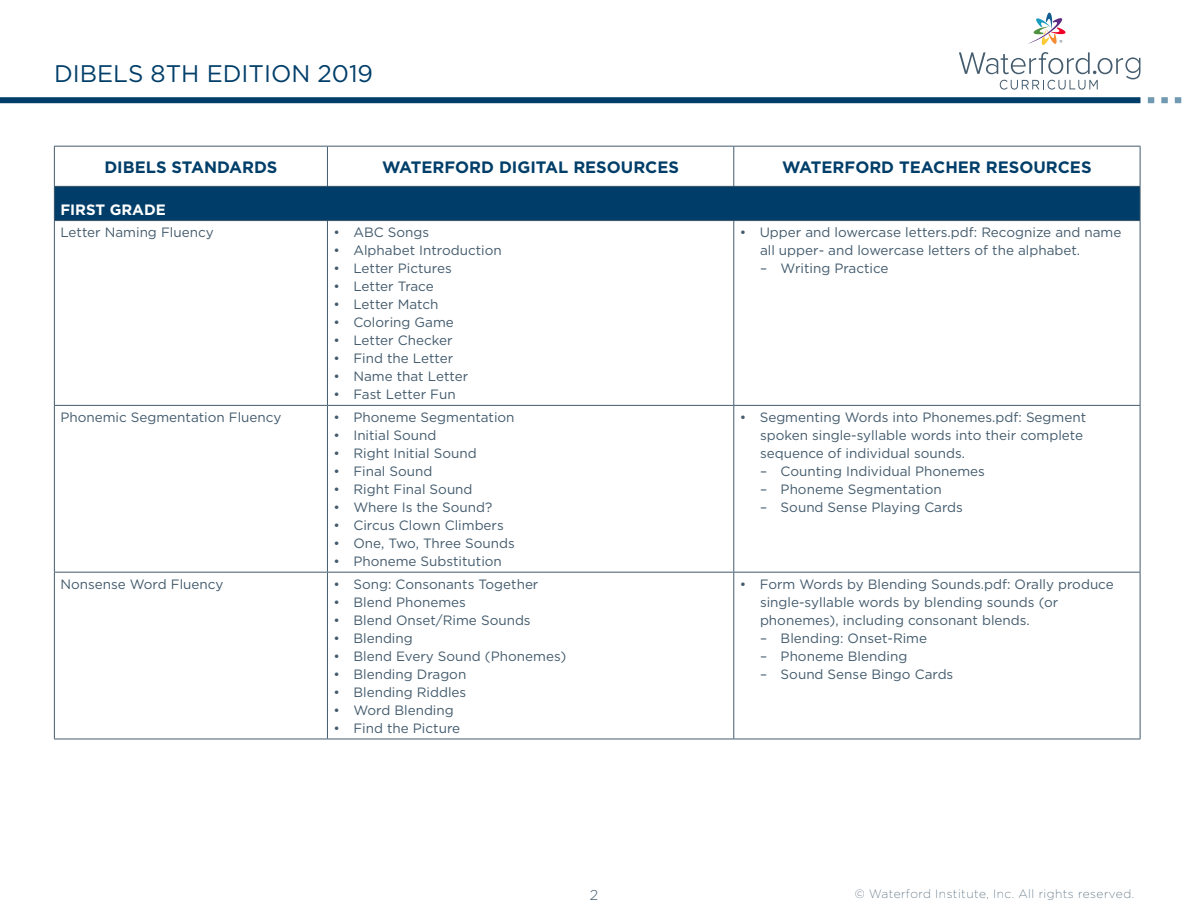
<style>
.page{position:relative;width:1188px;height:918px;background:#fff}
.page>*{position:absolute;margin:0;border:0;box-sizing:border-box;transform-origin:0 0}
.t1{font:24px "Gotham";color:#003e69}
._0_-_Main_Table_Head{font:700 16.5px "Gotham";color:#003e69}
._1_-_First_Colorbar{font:700 15px "Gotham";color:#fff}
.t2{font:300 14.25px "Gotham";color:#435b6d}
.Chart_Copy{font:13.5px/18px "Gotham";color:#435b6d}
.t3{font:200 12px "Gotham";letter-spacing:.04em;color:#435b6d}
</style>
<div class="page">
<svg style="left:959px;top:52px;width:181px;height:38px"></svg>
<svg style="left:1028px;top:12px;width:38px;height:33px"></svg>
<div style="left:0;top:97px;width:1140px;height:6px;background:#003e69"></div>
<svg style="left:1148px;top:97px;width:6px;height:6px"></svg>
<div style="left:1161px;top:97px;width:7px;height:6px;background:#7199b1"></div>
<svg style="left:1175px;top:97px;width:6px;height:6px"></svg>
<svg style="left:55px;top:147px;width:1085px;height:39px"></svg>
<div style="left:54px;top:186px;width:1086px;height:35px;background:#003e69"></div>
<hr style="left:54px;top:220px;width:273px;height:1px;background:#435b6d">
<hr style="left:327px;top:220px;width:407px;height:1px;background:#435b6d">
<hr style="left:734px;top:220px;width:406px;height:1px;background:#435b6d">
<hr style="left:54px;top:405px;width:273px;height:1px;background:#435b6d">
<hr style="left:327px;top:405px;width:407px;height:1px;background:#435b6d">
<hr style="left:734px;top:405px;width:406px;height:1px;background:#435b6d">
<hr style="left:54px;top:572px;width:273px;height:1px;background:#435b6d">
<hr style="left:327px;top:572px;width:407px;height:1px;background:#435b6d">
<hr style="left:734px;top:572px;width:406px;height:1px;background:#435b6d">
<hr style="left:54px;top:221px;width:1px;height:184px;background:#435b6d">
<hr style="left:54px;top:406px;width:1px;height:166px;background:#435b6d">
<hr style="left:54px;top:573px;width:1px;height:166px;background:#435b6d">
<hr style="left:327px;top:221px;width:1px;height:184px;background:#435b6d">
<hr style="left:327px;top:406px;width:1px;height:166px;background:#435b6d">
<hr style="left:327px;top:573px;width:1px;height:166px;background:#435b6d">
<hr style="left:733px;top:221px;width:1px;height:184px;background:#435b6d">
<hr style="left:1140px;top:221px;width:1px;height:184px;background:#435b6d">
<hr style="left:733px;top:406px;width:1px;height:166px;background:#435b6d">
<hr style="left:1140px;top:406px;width:1px;height:166px;background:#435b6d">
<hr style="left:733px;top:573px;width:1px;height:166px;background:#435b6d">
<hr style="left:1140px;top:573px;width:1px;height:166px;background:#435b6d">
<hr style="left:54px;top:187px;width:1px;height:33px;background:#435b6d">
<hr style="left:1140px;top:187px;width:1px;height:33px;background:#435b6d">
<hr style="left:54px;top:739px;width:273px;height:1px;background:#435b6d">
<hr style="left:327px;top:739px;width:407px;height:1px;background:#435b6d">
<hr style="left:734px;top:739px;width:406px;height:1px;background:#435b6d">
<hr style="left:54px;top:146px;width:273px;height:1px;background:#435b6d">
<hr style="left:54px;top:147px;width:1px;height:39px;background:#435b6d">
<hr style="left:54px;top:186px;width:273px;height:1px;background:#435b6d">
<hr style="left:327px;top:146px;width:407px;height:1px;background:#435b6d">
<hr style="left:327px;top:147px;width:1px;height:39px;background:#435b6d">
<hr style="left:327px;top:186px;width:407px;height:1px;background:#435b6d">
<hr style="left:734px;top:146px;width:406px;height:1px;background:#435b6d">
<hr style="left:733px;top:147px;width:1px;height:39px;background:#435b6d">
<hr style="left:1140px;top:147px;width:1px;height:39px;background:#435b6d">
<hr style="left:734px;top:186px;width:406px;height:1px;background:#435b6d">
<h1 class="t1" style="left:54px;top:58px;width:321px">DIBELS 8TH EDITION 2019</h1>
<p class="_0_-_Main_Table_Head" style="left:104px;top:156px;width:175px">DIBELS STANDARDS</p>
<p class="_0_-_Main_Table_Head" style="left:382px;top:156px;width:298px">WATERFORD DIGITAL RESOURCES</p>
<p class="_0_-_Main_Table_Head" style="left:782px;top:156px;width:311px">WATERFORD TEACHER RESOURCES</p>
<p class="_1_-_First_Colorbar" style="left:60px;top:199px;width:107px">FIRST GRADE</p>
<p class="Chart_Copy" style="left:60px;top:223px;width:155px">Letter Naming Fluency</p>
<p class="Chart_Copy" style="left:333px;top:223px;width:97px">• ABC Songs</p>
<p class="Chart_Copy" style="left:333px;top:241px;width:170px">• Alphabet Introduction</p>
<p class="Chart_Copy" style="left:333px;top:259px;width:120px">• Letter Pictures</p>
<p class="Chart_Copy" style="left:333px;top:277px;width:102px">• Letter Trace</p>
<p class="Chart_Copy" style="left:333px;top:295px;width:107px">• Letter Match</p>
<p class="Chart_Copy" style="left:333px;top:313px;width:122px">• Coloring Game</p>
<p class="Chart_Copy" style="left:333px;top:331px;width:121px">• Letter Checker</p>
<p class="Chart_Copy" style="left:333px;top:349px;width:121px">• Find the Letter</p>
<p class="Chart_Copy" style="left:333px;top:367px;width:136px">• Name that Letter</p>
<p class="Chart_Copy" style="left:333px;top:385px;width:124px">• Fast Letter Fun</p>
<p class="Chart_Copy" style="left:760px;top:223px;width:363px;text-indent:-20px">• Upper and lowercase letters.pdf: Recognize and name all upper- and lowercase letters of the alphabet.</p>
<p class="Chart_Copy" style="left:760px;top:259px;width:130px">– Writing Practice</p>
<p class="Chart_Copy" style="left:60px;top:408px;width:223px">Phonemic Segmentation Fluency</p>
<p class="Chart_Copy" style="left:333px;top:408px;width:183px">• Phoneme Segmentation</p>
<p class="Chart_Copy" style="left:333px;top:426px;width:105px">• Initial Sound</p>
<p class="Chart_Copy" style="left:333px;top:444px;width:145px">• Right Initial Sound</p>
<p class="Chart_Copy" style="left:333px;top:462px;width:101px">• Final Sound</p>
<p class="Chart_Copy" style="left:333px;top:480px;width:141px">• Right Final Sound</p>
<p class="Chart_Copy" style="left:333px;top:498px;width:161px">• Where Is the Sound?</p>
<p class="Chart_Copy" style="left:333px;top:516px;width:172px">• Circus Clown Climbers</p>
<p class="Chart_Copy" style="left:333px;top:534px;width:183px">• One, Two, Three Sounds</p>
<p class="Chart_Copy" style="left:333px;top:552px;width:170px">• Phoneme Substitution</p>
<p class="Chart_Copy" style="left:60px;top:575px;width:165px">Nonsense Word Fluency</p>
<p class="Chart_Copy" style="left:333px;top:575px;width:207px">• Song: Consonants Together</p>
<p class="Chart_Copy" style="left:333px;top:593px;width:134px">• Blend Phonemes</p>
<p class="Chart_Copy" style="left:333px;top:611px;width:199px">• Blend Onset/Rime Sounds</p>
<p class="Chart_Copy" style="left:333px;top:629px;width:81px">• Blending</p>
<p class="Chart_Copy" style="left:333px;top:647px;width:234px">• Blend Every Sound (Phonemes)</p>
<p class="Chart_Copy" style="left:333px;top:665px;width:134px">• Blending Dragon</p>
<p class="Chart_Copy" style="left:333px;top:683px;width:134px">• Blending Riddles</p>
<p class="Chart_Copy" style="left:333px;top:701px;width:122px">• Word Blending</p>
<p class="Chart_Copy" style="left:333px;top:719px;width:128px">• Find the Picture</p>
<p class="Chart_Copy" style="left:760px;top:408px;width:328px;text-indent:-20px">• Segmenting Words into Phonemes.pdf: Segment spoken single-syllable words into their complete sequence of individual sounds.</p>
<p class="Chart_Copy" style="left:760px;top:462px;width:226px">– Counting Individual Phonemes</p>
<p class="Chart_Copy" style="left:760px;top:480px;width:183px">– Phoneme Segmentation</p>
<p class="Chart_Copy" style="left:760px;top:498px;width:204px">– Sound Sense Playing Cards</p>
<p class="Chart_Copy" style="left:760px;top:575px;width:355px;text-indent:-20px">• Form Words by Blending Sounds.pdf: Orally produce single-syllable words by blending sounds (or phonemes), including consonant blends.</p>
<p class="Chart_Copy" style="left:760px;top:629px;width:169px">– Blending: Onset-Rime</p>
<p class="Chart_Copy" style="left:760px;top:647px;width:149px">– Phoneme Blending</p>
<p class="Chart_Copy" style="left:760px;top:665px;width:195px">– Sound Sense Bingo Cards</p>
<p class="t2" style="left:590px;top:886px;width:10px">2</p>
<p class="t3" style="left:855px;top:886px;width:281px">© Waterford Institute, Inc. All rights reserved.</p>
</div>
